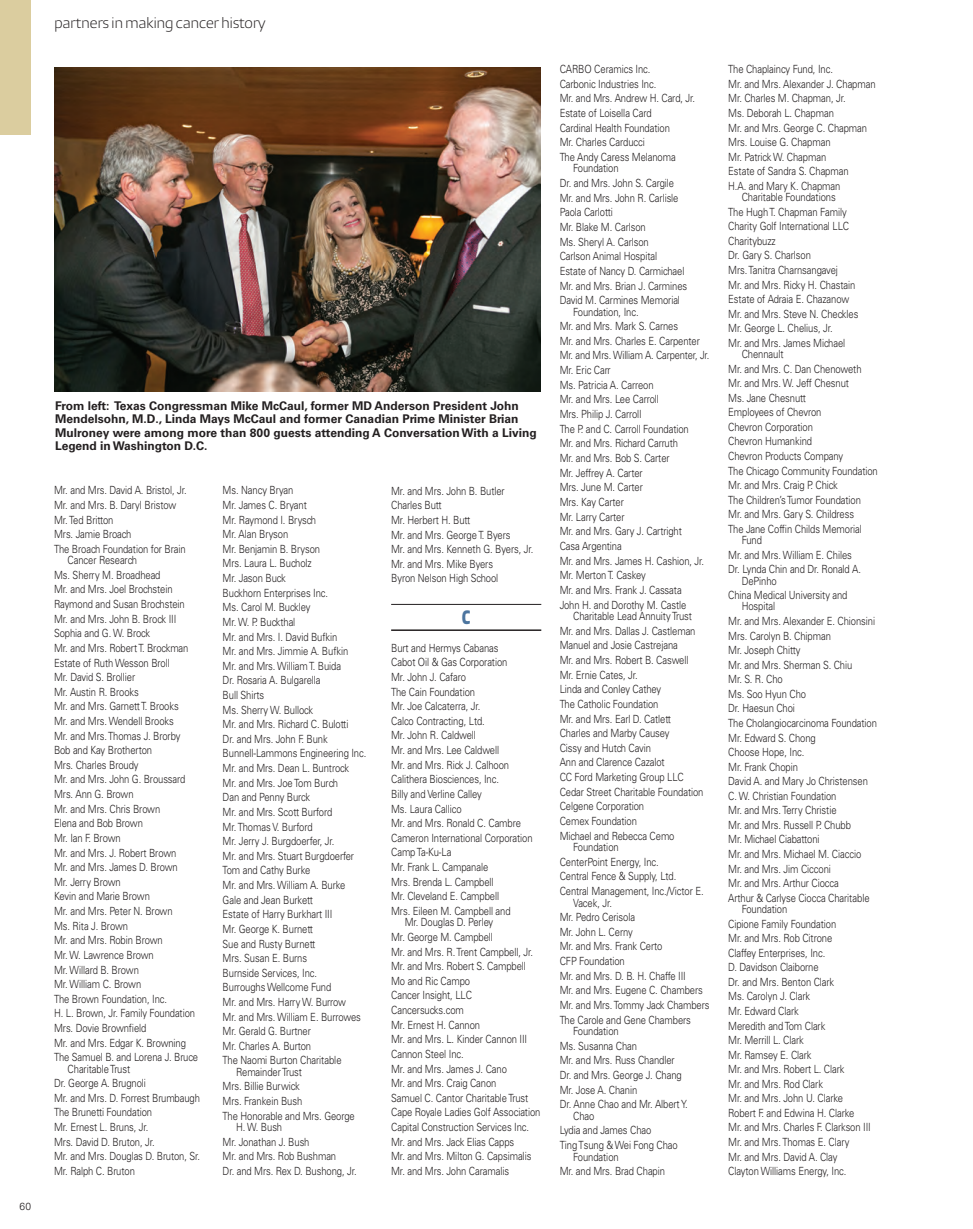
<style>
.page{position:relative;width:973px;height:1229px;background:#fff}
.page>*{position:absolute;margin:0;border:0;box-sizing:border-box;transform-origin:0 0}
.t1{font:900 condensed 18px "Burlingame Pro";color:#4c759f;scale:.84 1}
.t2{font:300 13.5px "Burlingame Pro";letter-spacing:-.04em;color:#231f20}
.t3{font:700 12px/13.5px "Univers LT Std";color:#231f20}
.t4{font:300 11.25px/14.5px "Univers LT Std";letter-spacing:-.01em;color:#231f20;scale:.84 1}
.t5{font:300 10.35px "Univers LT Std";color:#231f20}
</style>
<div class="page">
<hr style="left:391px;top:604px;width:150px;height:1px;background:#231f20">
<hr style="left:391px;top:629px;width:150px;height:2px;background:#231f20">
<div style="left:0;top:0;width:31px;height:135px;background:#dbcd9f"></div>
<img style="left:54px;top:68px;width:486px;height:324px">
<p class="t5" style="left:20px;top:1199px;width:13px">60</p>
<p class="t2" style="left:54px;top:15px;width:213px">partners in making cancer history</p>
<p class="t3" style="left:55px;top:399px;width:483px">From left: Texas Congressman Mike McCaul, former MD Anderson President John Mendelsohn, M.D., Linda Mays McCaul and former Canadian Prime Minister Brian Mulroney were among more than 800 guests attending A Conversation With a Living Legend in Washington D.C.</p>
<p class="t4" style="left:54px;top:483px;width:159px">Mr. and Mrs. David A. Bristol, Jr.<br>Mr. and Mrs. B. Daryl Bristow<br>Mr. Ted Britton<br>Mrs. Jamie Broach<br>The Broach Foundation for Brain</p>
<p class="t4" style="left:54px;top:553px;width:173px;text-indent:14px">Cancer Research<br>Ms. Sherry M. Broadhead<br>Mr. and Mrs. Joel Brochstein<br>Raymond and Susan Brochstein<br>Mr. and Mrs. John B. Brock III<br>Sophia and G. W. Brock<br>Mr. and Mrs. Robert T. Brockman<br>Estate of Ruth Wesson Broll<br>Mr. David S. Brollier<br>Mr. Austin R. Brooks<br>Mr. and Mrs. Garnett T. Brooks<br>Mr. and Mrs. Wendell Brooks<br>Mr. and Mrs. Thomas J. Brorby<br>Bob and Kay Brotherton<br>Mrs. Charles Broudy<br>Mr. and Mrs. John G. Broussard<br>Mrs. Ann G. Brown<br>Mr. and Mrs. Chris Brown<br>Elena and Bob Brown<br>Mr. Ian F. Brown<br>Mr. and Mrs. J. Robert Brown<br>Mr. and Mrs. James D. Brown<br>Mr. Jerry Brown<br>Kevin and Marie Brown<br>Mr. and Mrs. Peter N. Brown<br>Ms. Rita J. Brown<br>Mr. and Mrs. Robin Brown<br>Mr. W. Lawrence Brown<br>Mr. Willard B. Brown<br>Mr. William C. Brown<br>The Brown Foundation, Inc.<br>H. L. Brown, Jr. Family Foundation<br>Mrs. Dovie Brownfield<br>Mr. and Mrs. Edgar K. Browning<br>The Samuel B. and Lorena J. Bruce</p>
<p class="t4" style="left:54px;top:1061px;width:175px;text-indent:14px">Charitable Trust<br>Dr. George A. Brugnoli<br>Mr. and Mrs. D. Forrest Brumbaugh<br>The Brunetti Foundation<br>Mr. Ernest L. Bruns, Jr.<br>Mrs. David D. Bruton, Jr.<br>Mr. and Mrs. Douglas D. Bruton, Sr.<br>Mr. Ralph C. Bruton</p>
<p class="t4" style="left:222px;top:483px;width:172px">Ms. Nancy Bryan<br>Mr. James C. Bryant<br>Mr. Raymond I. Brysch<br>Mr. Alan Bryson<br>Mr. Benjamin B. Bryson<br>Mrs. Laura L. Bucholz<br>Mr. Jason Buck<br>Buckhorn Enterprises Inc.<br>Ms. Carol M. Buckley<br>Mr. W. P. Buckthal<br>Mr. and Mrs. I. David Bufkin<br>Mr. and Mrs. Jimmie A. Bufkin<br>Mr. and Mrs. William T. Buida<br>Dr. Rosaria A. Bulgarella<br>Bull Shirts<br>Ms. Sherry W. Bullock<br>Mr. and Mrs. Richard C. Bulotti<br>Dr. and Mrs. John F. Bunk<br>Bunnell-Lammons Engineering Inc.<br>Mr. and Mrs. Dean L. Buntrock<br>Mr. and Mrs. Joe Tom Burch<br>Dan and Penny Burck<br>Mr. and Mrs. Scott Burford<br>Mr. Thomas V. Burford<br>Mr. Jerry J. Burgdoerfer, Jr.<br>Mr. and Mrs. Stuart Burgdoerfer<br>Tom and Cathy Burke<br>Mr. and Mrs. William A. Burke<br>Gale and Jean Burkett<br>Estate of Harry Burkhart III<br>Mr. George K. Burnett<br>Sue and Rusty Burnett<br>Mrs. Susan E. Burns<br>Burnside Services, Inc.<br>Burroughs Wellcome Fund<br>Mr. and Mrs. Harry W. Burrow<br>Mr. and Mrs. William E. Burrowes<br>Mr. Gerald G. Burtner<br>Mr. Charles A. Burton<br>The Naomi Burton Charitable</p>
<p class="t4" style="left:222px;top:1064px;width:159px;text-indent:14px">Remainder Trust<br>Mrs. Billie Burwick<br>Mrs. Frankein Bush<br>The Honorable and Mrs. George</p>
<p class="t4" style="left:222px;top:1119px;width:161px;text-indent:14px">H. W. Bush<br>Mr. Jonathan J. Bush<br>Mr. and Mrs. Rob Bushman<br>Dr. and Mrs. Rex D. Bushong, Jr.</p>
<p class="t4" style="left:391px;top:483px;width:171px">Mr. and Mrs. John B. Butler<br>Charles Butt<br>Mr. Herbert H. Butt<br>Mr. and Mrs. George T. Byers<br>Mr. and Mrs. Kenneth G. Byers, Jr.<br>Mr. and Mrs. Mike Byers<br>Byron Nelson High School</p>
<h1 class="t1" style="left:462px;top:606px;width:12px">C</h1>
<p class="t4" style="left:391px;top:640px;width:170px">Burt and Hermys Cabanas<br>Cabot Oil &amp; Gas Corporation<br>Mr. John J. Cafaro<br>The Cain Foundation<br>Mr. Joe Calcaterra, Jr.<br>Calco Contracting, Ltd.<br>Mr. John R. Caldwell<br>Mr. and Mrs. Lee Caldwell<br>Mr. and Mrs. Rick J. Calhoon<br>Calithera Biosciences, Inc.<br>Billy and Verline Calley<br>Ms. Laura Callico<br>Mr. and Mrs. Ronald C. Cambre<br>Cameron International Corporation<br>Camp Ta-Ku-La<br>Mr. Frank L. Campanale<br>Mrs. Brenda L. Campbell<br>Mr. Cleveland E. Campbell<br>Mrs. Eileen M. Campbell and</p>
<p class="t4" style="left:391px;top:915px;width:179px;text-indent:14px">Mr. Douglas D. Perley<br>Mr. George M. Campbell<br>Mr. and Mrs. R. Trent Campbell, Jr.<br>Mr. and Mrs. Robert S. Campbell<br>Mo and Ric Campo<br>Cancer Insight, LLC<br>Cancersucks.com<br>Mr. Ernest H. Cannon<br>Mr. and Mrs. L. Kinder Cannon III<br>Cannon Steel Inc.<br>Mr. and Mrs. James J. Cano<br>Mr. and Mrs. Craig Canon<br>Samuel C. Cantor Charitable Trust<br>Cape Royale Ladies Golf Association<br>Capital Construction Services Inc.<br>Mr. and Mrs. Jack Elias Capps<br>Mr. and Mrs. Milton G. Capsimalis<br>Mr. and Mrs. John Caramalis</p>
<p class="t4" style="left:559px;top:62px;width:163px">CARBO Ceramics Inc.<br>Carbonic Industries Inc.<br>Mr. and Mrs. Andrew H. Card, Jr.<br>Estate of Loisella Card<br>Cardinal Health Foundation<br>Mr. Charles Carducci<br>The Andy Caress Melanoma</p>
<p class="t4" style="left:559px;top:161px;width:153px;text-indent:14px">Foundation<br>Dr. and Mrs. John S. Cargile<br>Mr. and Mrs. John R. Carlisle<br>Paola Carlotti<br>Mr. Blake M. Carlson<br>Ms. Sheryl A. Carlson<br>Carlson Animal Hospital<br>Estate of Nancy D. Carmichael<br>Mr. and Mrs. Brian J. Carmines<br>David M. Carmines Memorial</p>
<p class="t4" style="left:559px;top:304px;width:180px;text-indent:14px">Foundation, Inc.<br>Mr. and Mrs. Mark S. Carnes<br>Mr. and Mrs. Charles E. Carpenter<br>Mr. and Mrs. William A. Carpenter, Jr.<br>Mr. Eric Carr<br>Ms. Patricia A. Carreon<br>Mr. and Mrs. Lee Carroll<br>Mrs. Philip J. Carroll<br>The P. and C. Carroll Foundation<br>Mr. and Mrs. Richard Carruth<br>Mr. and Mrs. Bob S. Carter<br>Mr. Jeffrey A. Carter<br>Mrs. June M. Carter<br>Mrs. Kay Carter<br>Mr. Larry Carter<br>Mr. and Mrs. Gary J. Cartright<br>Casa Argentina<br>Mr. and Mrs. James H. Cashion, Jr.<br>Mr. Merton T. Caskey<br>Mr. and Mrs. Frank J. Cassata<br>John H. and Dorothy M. Castle</p>
<p class="t4" style="left:559px;top:608px;width:173px;text-indent:14px">Charitable Lead Annuity Trust<br>Mr. and Mrs. Dallas J. Castleman<br>Manuel and Josie Castrejana<br>Mr. and Mrs. Robert B. Caswell<br>Mr. Ernie Cates, Jr.<br>Linda and Conley Cathey<br>The Catholic Foundation<br>Mr. and Mrs. Earl D. Catlett<br>Charles and Marby Causey<br>Cissy and Hutch Cavin<br>Ann and Clarence Cazalot<br>CC Ford Marketing Group LLC<br>Cedar Street Charitable Foundation<br>Celgene Corporation<br>Cemex Foundation<br>Michael and Rebecca Cemo</p>
<p class="t4" style="left:559px;top:840px;width:173px;text-indent:14px">Foundation<br>CenterPoint Energy, Inc.<br>Central Fence &amp; Supply, Ltd.<br>Central Management, Inc./Victor E.</p>
<p class="t4" style="left:559px;top:895px;width:180px;text-indent:14px">Vacek, Jr.<br>Mr. Pedro Cerisola<br>Mr. John L. Cerny<br>Mr. and Mrs. Frank Certo<br>CFP Foundation<br>Mr. and Mrs. D. B. H. Chaffe III<br>Mr. and Mrs. Eugene C. Chambers<br>Mr. and Mrs. Tommy Jack Chambers<br>The Carole and Gene Chambers</p>
<p class="t4" style="left:559px;top:1024px;width:154px;text-indent:14px">Foundation<br>Ms. Susanna Chan<br>Mr. and Mrs. Russ Chandler<br>Dr. and Mrs. George J. Chang<br>Mr. Jose A. Chanin<br>Dr. Anne Chao and Mr. Albert Y.</p>
<p class="t4" style="left:559px;top:1108px;width:142px;text-indent:14px">Chao<br>Lydia and James Chao<br>Ting Tsung &amp; Wei Fong Chao</p>
<p class="t4" style="left:559px;top:1149px;width:127px;text-indent:14px">Foundation<br>Mr. and Mrs. Brad Chapin</p>
<p class="t4" style="left:728px;top:62px;width:177px">The Chaplaincy Fund, Inc.<br>Mr. and Mrs. Alexander J. Chapman<br>Mr. Charles M. Chapman, Jr.<br>Ms. Deborah L. Chapman<br>Mr. and Mrs. George C. Chapman<br>Mrs. Louise G. Chapman<br>Mr. Patrick W. Chapman<br>Estate of Sandra S. Chapman<br>H.A. and Mary K. Chapman</p>
<p class="t4" style="left:728px;top:190px;width:156px;text-indent:14px">Charitable Foundations<br>The Hugh T. Chapman Family<br>Charity Golf International LLC<br>Charitybuzz<br>Dr. Gary S. Charlson<br>Mrs. Tanitra Charnsangavej<br>Mr. and Mrs. Ricky H. Chastain<br>Estate of Adraia E. Chazanow<br>Mr. and Mrs. Steve N. Checkles<br>Mr. George L. Chelius, Jr.<br>Mr. and Mrs. James Michael</p>
<p class="t4" style="left:728px;top:347px;width:180px;text-indent:14px">Chennault<br>Mr. and Mrs. C. Dan Chenoweth<br>Mr. and Mrs. W. Jeff Chesnut<br>Ms. Jane Chesnutt<br>Employees of Chevron<br>Chevron Corporation<br>Chevron Humankind<br>Chevron Products Company<br>The Chicago Community Foundation<br>Mr. and Mrs. Craig P. Chick<br>The Children’s Tumor Foundation<br>Mr. and Mrs. Gary S. Childress<br>The Jane Coffin Childs Memorial</p>
<p class="t4" style="left:728px;top:533px;width:159px;text-indent:14px">Fund<br>Mr. and Mrs. William E. Chiles<br>Dr. Lynda Chin and Dr. Ronald A.</p>
<p class="t4" style="left:728px;top:573px;width:143px;text-indent:14px">DePinho<br>China Medical University and</p>
<p class="t4" style="left:728px;top:599px;width:179px;text-indent:14px">Hospital<br>Mr. and Mrs. Alexander E. Chionsini<br>Mrs. Carolyn B. Chipman<br>Mr. Joseph Chitty<br>Mr. and Mrs. Sherman S. Chiu<br>Mr. S. R. Cho<br>Ms. Soo Hyun Cho<br>Dr. Haesun Choi<br>The Cholangiocarcinoma Foundation<br>Mr. Edward S. Chong<br>Choose Hope, Inc.<br>Mr. Frank Chopin<br>David A. and Mary Jo Christensen<br>C. W. Christian Foundation<br>Mr. and Mrs. Terry Christie<br>Mr. and Mrs. Russell P. Chubb<br>Mr. Michael Ciabattoni<br>Mr. and Mrs. Michael M. Ciaccio<br>Mr. and Mrs. Jim Cicconi<br>Mr. and Mrs. Arthur Ciocca<br>Arthur &amp; Carlyse Ciocca Charitable</p>
<p class="t4" style="left:728px;top:901px;width:171px;text-indent:14px">Foundation<br>Cipione Family Foundation<br>Mr. and Mrs. Rob Citrone<br>Claffey Enterprises, Inc.<br>D. Davidson Claiborne<br>Dr. and Mrs. Benton Clark<br>Ms. Carolyn J. Clark<br>Mr. Edward Clark<br>Meredith and Tom Clark<br>Mr. Merrill L. Clark<br>Mr. Ramsey E. Clark<br>Mr. and Mrs. Robert L. Clark<br>Mr. and Mrs. Rod Clark<br>Mr. and Mrs. John U. Clarke<br>Robert F. and Edwina H. Clarke<br>Mr. and Mrs. Charles F. Clarkson III<br>Mr. and Mrs. Thomas E. Clary<br>Mr. and Mrs. David A. Clay<br>Clayton Williams Energy, Inc.</p>
</div>
